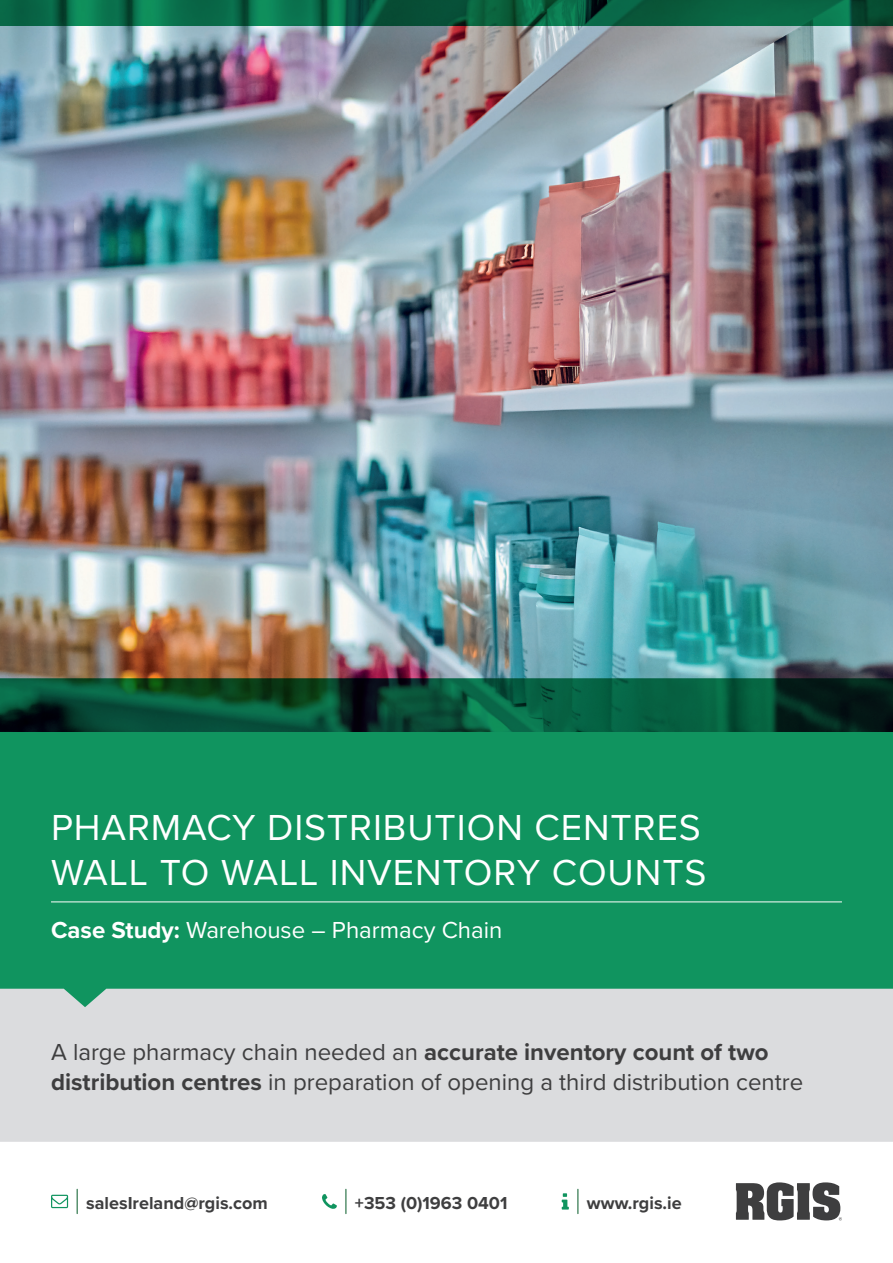
<style>
.page{position:relative;width:893px;height:1263px;background:#fff}
.page>*{position:absolute;margin:0;border:0;box-sizing:border-box;transform-origin:0 0}
.t1{font:37.5px/45px "Proxima Nova";letter-spacing:.025em;color:#fff}
.t2{font:24px/30px "Proxima Nova";color:#3e3e3f}
.t3{font:24px "Proxima Nova";color:#fff}
.t4{font:700 18px "Proxima Nova";color:#3e3e3f}
.s1{font-weight:700}
</style>
<div class="page">
<svg style="left:577px;top:1189px;width:1px;height:24px"></svg>
<svg style="left:562px;top:1193px;width:7px;height:16px"></svg>
<svg style="left:77px;top:1189px;width:1px;height:24px"></svg>
<svg style="left:51px;top:1195px;width:17px;height:13px"></svg>
<svg style="left:345px;top:1189px;width:1px;height:24px"></svg>
<svg style="left:322px;top:1194px;width:15px;height:15px"></svg>
<svg style="left:736px;top:1182px;width:106px;height:38px"></svg>
<div style="left:0;top:1007px;width:893px;height:135px;background:#dbdcde"></div>
<svg style="left:0;top:731px;width:893px;height:276px;background:#1d9867"></svg>
<img style="left:0;top:26px;width:893px;height:705px">
<hr style="left:51px;top:901px;width:791px;height:1px;background:#fff">
<svg style="left:0;top:0;width:893px;height:26px;background:#096443"></svg>
<h1 class="t1" style="left:51px;top:803px;width:657px">PHARMACY DISTRIBUTION CENTRES<br>WALL TO WALL INVENTORY COUNTS</h1>
<p class="t3" style="left:51px;top:912px;width:453px"><span class="s1">Case Study:</span> Warehouse – Pharmacy Chain</p>
<p class="t2" style="left:51px;top:1036px;width:754px">A large pharmacy chain needed an <span class="s1">accurate inventory count of two distribution centres</span> in preparation of opening a third distribution centre</p>
<p class="t4" style="left:86px;top:1189px;width:183px">salesIreland@rgis.com</p>
<p class="t4" style="left:355px;top:1189px;width:154px">+353 (0)1963 0401</p>
<p class="t4" style="left:587px;top:1189px;width:96px">www.rgis.ie</p>
</div>
